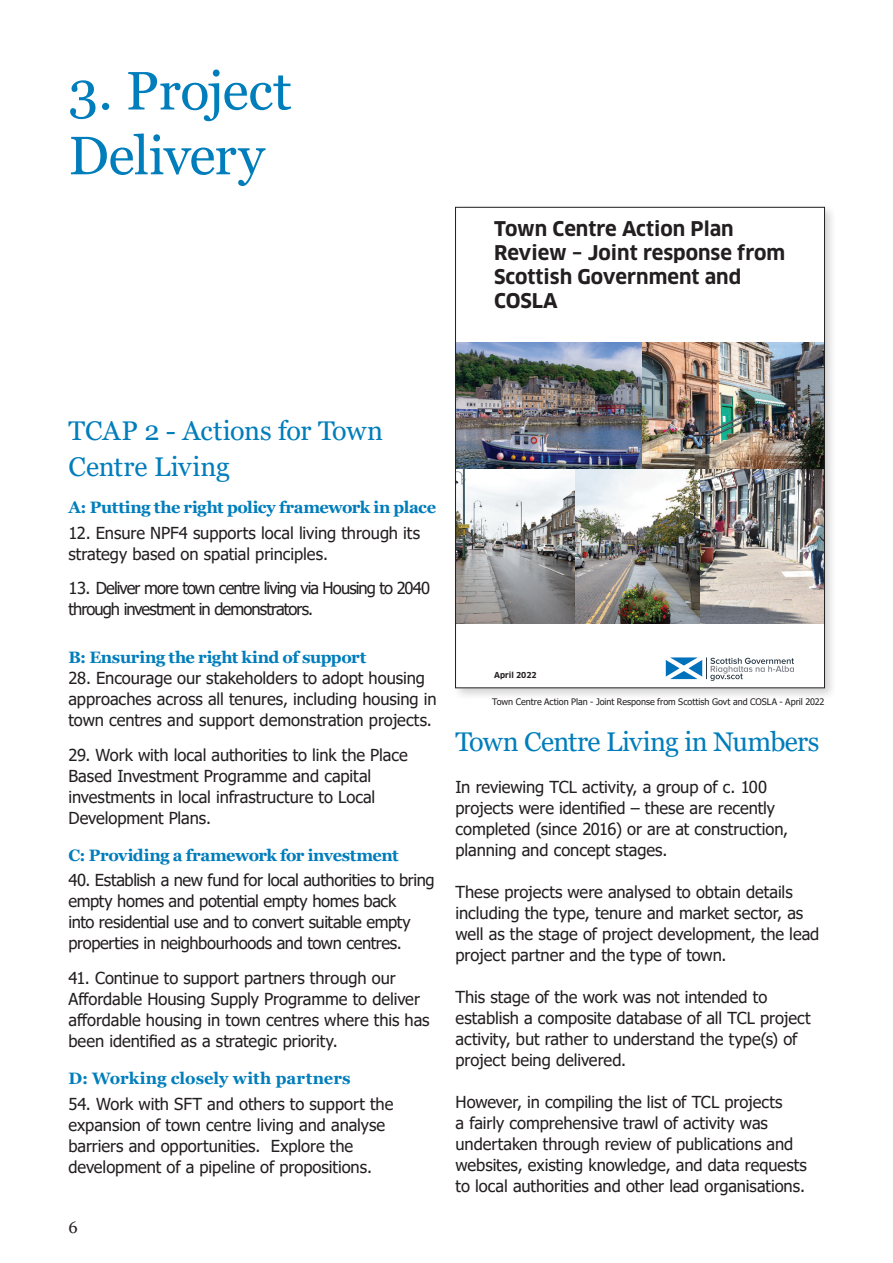
<style>
.page{position:relative;width:893px;height:1263px;background:#fff}
.page>*{position:absolute;margin:0;border:0;box-sizing:border-box;transform-origin:0 0}
.Heading_big{font:54px/64.8px "Georgia";letter-spacing:-.01em;color:#007dbb}
.Heading_small{font:27px/36px "Georgia";letter-spacing:-.015em;color:#007dbb}
.t1{font:700 19.8px/23.9px "Clan";color:#231f20}
.Body_copy{font:16.5px/21px "Tahoma";letter-spacing:-.005em;color:#231f20}
.Body_copy-2{font:16.5px/21px "Tahoma";letter-spacing:-.025em;color:#231f20}
.Sub_heading{font:700 16.5px "Georgia";letter-spacing:-.015em;color:#007dbb}
.Body_copy-3{font:16.5px/21px "Tahoma";letter-spacing:-.055em;color:#231f20}
.t2{font:16.5px "Georgia";color:#231f20}
.t3{font:9px "Tahoma";color:#231f20}
.t4{font:700 8.1px "Clan";color:#231f20}
</style>
<div class="page">
<div style="left:452px;top:203px;width:385px;height:497px;background:#231f20;opacity:.2"></div>
<div style="left:455px;top:207px;width:369px;height:481px;background:#fff"></div>
<svg style="left:666px;top:657px;width:128px;height:24px"></svg>
<img style="left:457px;top:342px;width:186px;height:128px">
<img style="left:643px;top:342px;width:180px;height:128px">
<img style="left:699px;top:470px;width:124px;height:154px">
<img style="left:574px;top:470px;width:125px;height:154px">
<img style="left:457px;top:470px;width:117px;height:154px">
<p class="Heading_big" style="left:68px;top:60px;width:225px">3. Project<br>Delivery</p>
<p class="t1" style="left:494px;top:218px;width:292px">Town Centre Action Plan<br>Review – Joint response from<br>Scottish Government and<br>COSLA</p>
<p class="Heading_small" style="left:68px;top:413px;width:316px">TCAP 2 - Actions for Town<br>Centre Living</p>
<p class="Sub_heading" style="left:68px;top:497px;width:369px">A: Putting the right policy framework in place</p>
<p class="Body_copy" style="left:68px;top:523px;width:353px">12. Ensure NPF4 supports local living through its strategy based on spatial principles.</p>
<p class="Body_copy-3" style="left:68px;top:578px;width:363px">13. Deliver more town centre living via Housing to 2040 through investment in demonstrators.</p>
<p class="Sub_heading" style="left:68px;top:647px;width:299px">B: Ensuring the right kind of support</p>
<p class="Body_copy" style="left:68px;top:668px;width:370px">28. Encourage our stakeholders to adopt housing approaches across all tenures, including housing in town centres and support demonstration projects.</p>
<p class="Body_copy" style="left:68px;top:745px;width:341px">29. Work with local authorities to link the Place Based Investment Programme and capital investments in local infrastructure to Local Development Plans.</p>
<p class="Sub_heading" style="left:68px;top:845px;width:332px">C: Providing a framework for investment</p>
<p class="Body_copy-2" style="left:68px;top:871px;width:368px">40. Establish a new fund for local authorities to bring empty homes and potential empty homes back<br>into residential use and to convert suitable empty properties in neighbourhoods and town centres.</p>
<p class="Body_copy" style="left:68px;top:968px;width:363px">41. Continue to support partners through our Affordable Housing Supply Programme to deliver affordable housing in town centres where this has been identified as a strategic priority.</p>
<p class="Sub_heading" style="left:68px;top:1068px;width:284px">D: Working closely with partners</p>
<p class="Body_copy" style="left:68px;top:1094px;width:326px">54. Work with SFT and others to support the expansion of town centre living and analyse barriers and opportunities. Explore the development of a pipeline of propositions.</p>
<p class="t2" style="left:68px;top:1217px;width:11px">6</p>
<p class="t4" style="left:494px;top:670px;width:44px">April 2022</p>
<p class="t3" style="left:492px;top:695px;width:334px">Town Centre Action Plan - Joint Response from Scottish Govt and COSLA - April 2022</p>
<p class="Heading_small" style="left:455px;top:724px;width:365px">Town Centre Living in Numbers</p>
<p class="Body_copy" style="left:455px;top:777px;width:334px">In reviewing TCL activity, a group of c. 100 projects were identified – these are recently completed (since 2016) or are at construction, planning and concept stages.</p>
<p class="Body_copy" style="left:455px;top:882px;width:365px">These projects were analysed to obtain details including the type, tenure and market sector, as well as the stage of project development, the lead project partner and the type of town.</p>
<p class="Body_copy" style="left:455px;top:987px;width:357px">This stage of the work was not intended to establish a composite database of all TCL project activity, but rather to understand the type(s) of project being delivered.</p>
<p class="Body_copy" style="left:455px;top:1092px;width:353px">However, in compiling the list of TCL projects<br>a fairly comprehensive trawl of activity was undertaken through review of publications and websites, existing knowledge, and data requests to local authorities and other lead organisations.</p>
</div>
